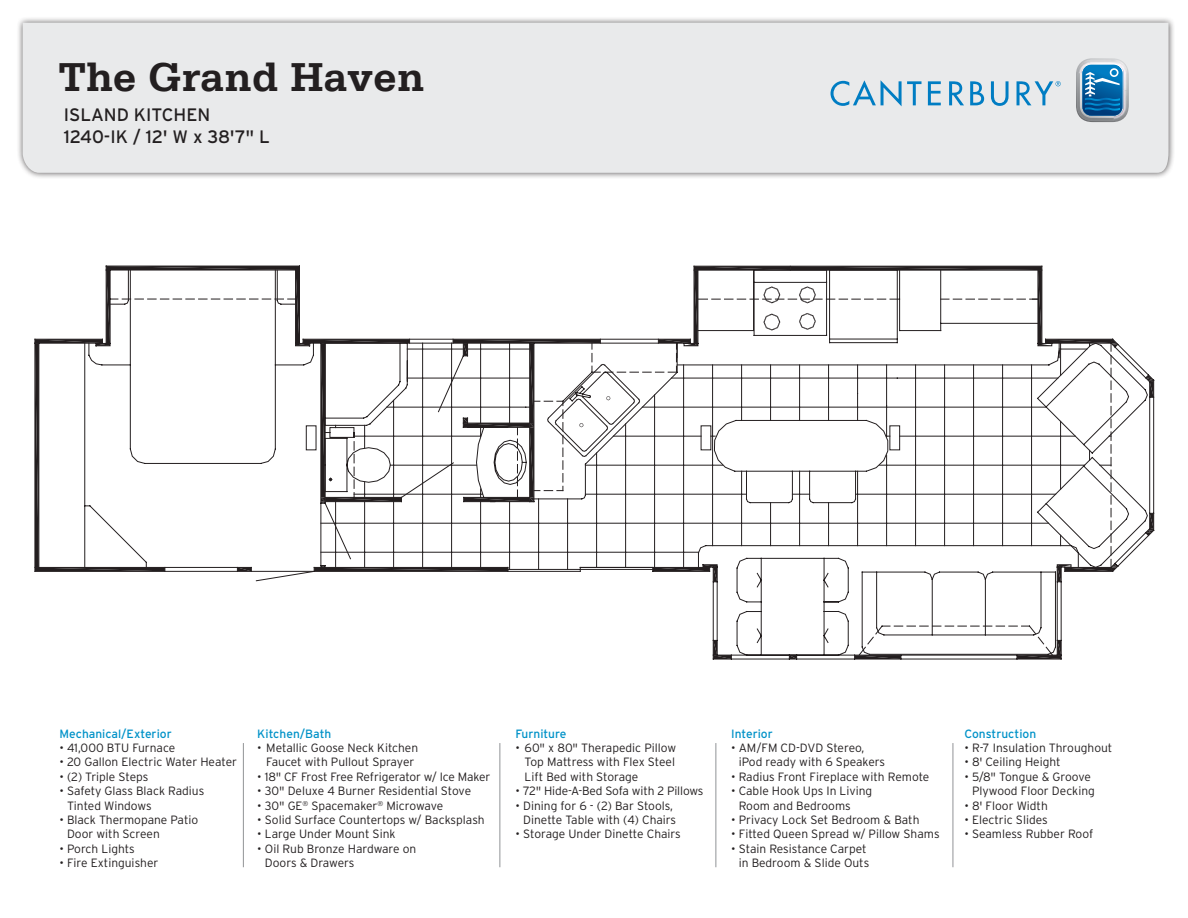
<style>
.page{position:relative;width:1188px;height:918px;background:#fff}
.page>*{position:absolute;margin:0;border:0;box-sizing:border-box;transform-origin:0 0}
.t1{font:700 42.6px "Serifa";color:#231f20}
.t2{font:18px "Interstate";color:#231f20}
.t3{font:300 12px/14.4px "Interstate";color:#231f20}
.t4{font:12px "Interstate";color:#0092c8}
</style>
<div class="page">
<div style="left:16px;top:16px;width:1159px;height:163px;background:#231f20;opacity:.75"></div>
<div style="left:23px;top:23px;width:1146px;height:150px;background:#e9eaeb"></div>
<hr style="left:243px;top:743px;width:1px;height:124px;background:#919396">
<hr style="left:500px;top:743px;width:1px;height:124px;background:#919396">
<hr style="left:716px;top:743px;width:1px;height:124px;background:#919396">
<hr style="left:953px;top:743px;width:1px;height:124px;background:#919396">
<svg style="left:831px;top:80px;width:91px;height:26px;background:#adcde0"></svg>
<svg style="left:928px;top:81px;width:13px;height:24px"></svg>
<svg style="left:949px;top:81px;width:15px;height:24px"></svg>
<svg style="left:970px;top:81px;width:14px;height:24px"></svg>
<svg style="left:991px;top:81px;width:18px;height:25px"></svg>
<svg style="left:1017px;top:81px;width:44px;height:24px"></svg>
<svg style="left:1076px;top:58px;width:53px;height:64px;background:#5f94b8"></svg>
<svg style="left:35px;top:338px;width:53px;height:233px"></svg>
<svg style="left:88px;top:266px;width:966px;height:390px"></svg>
<svg style="left:658px;top:266px;width:396px;height:84px"></svg>
<svg style="left:753px;top:269px;width:395px;height:386px"></svg>
<h1 class="t1" style="left:58px;top:52px;width:369px">The Grand Haven</h1>
<p class="t2" style="left:64px;top:105px;width:148px">ISLAND KITCHEN</p>
<p class="t2" style="left:64px;top:127px;width:208px">1240-IK / 12' W x 38'7" L</p>
<p class="t4" style="left:59px;top:727px;width:114px">Mechanical/Exterior</p>
<p class="t3" style="left:59px;top:740px;width:117px">• 41,000 BTU Furnace</p>
<p class="t3" style="left:59px;top:755px;width:179px">• 20 Gallon Electric Water Heater</p>
<p class="t3" style="left:59px;top:769px;width:91px">• (2) Triple Steps</p>
<p class="t3" style="left:67px;top:784px;width:139px;text-indent:-8px">• Safety Glass Black Radius<br>Tinted Windows</p>
<p class="t3" style="left:67px;top:812px;width:133px;text-indent:-8px">• Black Thermopane Patio<br>Door with Screen</p>
<p class="t3" style="left:59px;top:841px;width:77px">• Porch Lights</p>
<p class="t3" style="left:59px;top:856px;width:101px">• Fire Extinguisher</p>
<p class="t4" style="left:257px;top:727px;width:76px">Kitchen/Bath</p>
<p class="t3" style="left:257px;top:740px;width:162px;text-align:center">• Metallic Goose Neck Kitchen<br>Faucet with Pullout Sprayer</p>
<p class="t3" style="left:257px;top:769px;width:235px">• 18" CF Frost Free Refrigerator w/ Ice Maker</p>
<p class="t3" style="left:257px;top:784px;width:215px">• 30" Deluxe 4 Burner Residential Stove</p>
<p class="t3" style="left:257px;top:798px;width:187px">• 30" GE<sup>®</sup> Spacemaker<sup>®</sup> Microwave</p>
<p class="t3" style="left:257px;top:812px;width:229px">• Solid Surface Countertops w/ Backsplash</p>
<p class="t3" style="left:257px;top:827px;width:140px">• Large Under Mount Sink</p>
<p class="t3" style="left:265px;top:841px;width:153px;text-indent:-8px">• Oil Rub Bronze Hardware on<br>Doors &amp; Drawers</p>
<p class="t4" style="left:516px;top:727px;width:52px">Furniture</p>
<p class="t3" style="left:525px;top:740px;width:153px;text-align:justify;text-indent:-9px">• 60" x 80" Therapedic Pillow Top Mattress with Flex Steel Lift Bed with Storage</p>
<p class="t3" style="left:516px;top:784px;width:189px">• 72" Hide-A-Bed Sofa with 2 Pillows</p>
<p class="t3" style="left:516px;top:798px;width:162px;text-align:right">• Dining for 6 - (2) Bar Stools,<br>Dinette Table with (4) Chairs</p>
<p class="t3" style="left:516px;top:827px;width:167px">• Storage Under Dinette Chairs</p>
<p class="t4" style="left:731px;top:727px;width:43px">Interior</p>
<p class="t3" style="left:739px;top:740px;width:148px;text-indent:-8px">• AM/FM CD-DVD Stereo, iPod ready with 6 Speakers</p>
<p class="t3" style="left:731px;top:769px;width:200px">• Radius Front Fireplace with Remote</p>
<p class="t3" style="left:739px;top:784px;width:135px;text-indent:-8px">• Cable Hook Ups In Living<br>Room and Bedrooms</p>
<p class="t3" style="left:731px;top:812px;width:190px">• Privacy Lock Set Bedroom &amp; Bath</p>
<p class="t3" style="left:731px;top:827px;width:210px">• Fitted Queen Spread w/ Pillow Shams</p>
<p class="t3" style="left:731px;top:841px;width:140px;text-align:right">• Stain Resistance Carpet in Bedroom &amp; Slide Outs</p>
<p class="t4" style="left:964px;top:727px;width:73px">Construction</p>
<p class="t3" style="left:964px;top:740px;width:149px">• R-7 Insulation Throughout</p>
<p class="t3" style="left:964px;top:755px;width:98px">• 8' Ceiling Height</p>
<p class="t3" style="left:972px;top:769px;width:124px;text-indent:-8px">• 5/8" Tongue &amp; Groove<br>Plywood Floor Decking</p>
<p class="t3" style="left:964px;top:798px;width:85px">• 8' Floor Width</p>
<p class="t3" style="left:964px;top:812px;width:85px">• Electric Slides</p>
<p class="t3" style="left:964px;top:827px;width:130px">• Seamless Rubber Roof</p>
</div>
